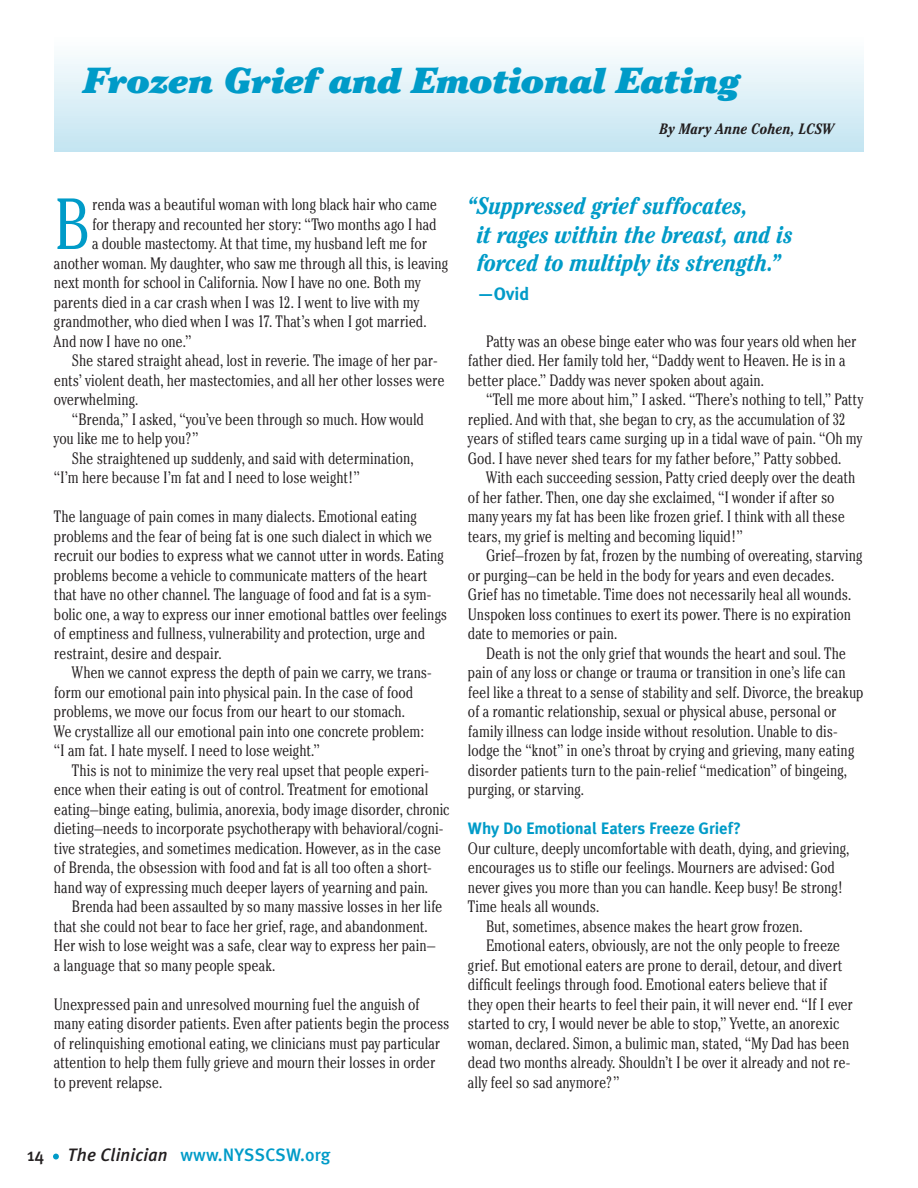
<style>
.page{position:relative;width:918px;height:1188px;background:#fff}
.page>*{position:absolute;margin:0;border:0;box-sizing:border-box;transform-origin:0 0}
.t1{font:300 condensed 72.15px "Cheltenham";color:#009bc8}
.t2{font:italic 900 36px "Cheltenham";letter-spacing:-.01em;color:#009bc8}
.t3{font:italic 700 condensed 24px/28.5px "Cheltenham";letter-spacing:-.005em;color:#009bc8}
.t4{font:500 18px "Meta Plus";letter-spacing:.01em;color:#009bc8}
.t5{font:700 18px "Meta Plus";color:#009bc8}
.t6{font:500 18px "Meta Plus";color:#231f20}
.t7{font:300 condensed 16.5px/19.5px "Cheltenham";letter-spacing:-.005em;color:#231f20}
.t8{font:700 16.5px "Meta Plus";letter-spacing:-.005em;color:#009bc8}
.t9{font:italic 700 condensed 15px "Cheltenham";letter-spacing:.01em;color:#231f20}
.s1{font-style:italic;color:#231f20}
</style>
<div class="page">
<svg style="left:53px;top:1154px;width:6px;height:6px"></svg>
<div style="left:54px;top:36px;width:810px;height:116px;background:linear-gradient(to bottom,#fff,#c3e4f1)"></div>
<h2 class="t2" style="left:81px;top:59px;width:658px">Frozen Grief and Emotional Eating</h2>
<p class="t9" style="left:660px;top:120px;width:176px">By Mary Anne Cohen, LCSW</p>
<h1 class="t1" style="left:54px;top:182px;width:38px">B</h1>
<p class="t7" style="left:92px;top:194px;width:346px">renda was a beautiful woman with long black hair who came</p>
<p class="t7" style="left:92px;top:214px;width:346px">for therapy and recounted her story: “Two months ago I had</p>
<p class="t7" style="left:92px;top:233px;width:336px">a double mastectomy. At that time, my husband left me for</p>
<p class="t7" style="left:54px;top:253px;width:396px">another woman. My daughter, who saw me through all this, is leaving</p>
<p class="t7" style="left:54px;top:272px;width:368px">next month for school in California. Now I have no one. Both my</p>
<p class="t7" style="left:54px;top:292px;width:367px">parents died in a car crash when I was 12. I went to live with my</p>
<p class="t7" style="left:54px;top:311px;width:374px">grandmother, who died when I was 17. That’s when I got married.</p>
<p class="t7" style="left:54px;top:331px;width:139px">And now I have no one.”</p>
<p class="t7" style="left:72px;top:350px;width:367px">She stared straight ahead, lost in reverie. The image of her par-</p>
<p class="t7" style="left:54px;top:370px;width:392px">ents’ violent death, her mastectomies, and all her other losses were</p>
<p class="t7" style="left:54px;top:389px;width:86px">overwhelming.</p>
<p class="t7" style="left:72px;top:409px;width:353px">“Brenda,” I asked, “you’ve been through so much. How would</p>
<p class="t7" style="left:54px;top:428px;width:146px">you like me to help you?”</p>
<p class="t7" style="left:72px;top:448px;width:343px">She straightened up suddenly, and said with determination,</p>
<p class="t7" style="left:54px;top:467px;width:307px">“I’m here because I’m fat and I need to lose weight!”</p>
<p class="t7" style="left:54px;top:506px;width:395px">The language of pain comes in many dialects. Emotional eating problems and the fear of being fat is one such dialect in which we recruit our bodies to express what we cannot utter in words. Eating problems become a vehicle to communicate matters of the heart that have no other channel. The language of food and fat is a sym&shy;bolic one, a way to express our inner emotional battles over feelings of emptiness and fullness, vulnerability and protection, urge and restraint, desire and despair.</p>
<p class="t7" style="left:54px;top:662px;width:379px;text-indent:18px">When we cannot express the depth of pain we carry, we trans&shy;form our emotional pain into physical pain. In the case of food problems, we move our focus from our heart to our stomach.<br>We crystallize all our emotional pain into one concrete problem: “I am fat. I hate myself. I need to lose weight.”</p>
<p class="t7" style="left:54px;top:760px;width:397px;text-indent:18px">This is not to minimize the very real upset that people experi&shy;ence when their eating is out of control. Treatment for emotional eating–binge eating, bulimia, anorexia, body image disorder, chronic dieting–needs to incorporate psychotherapy with behavioral/cogni&shy;tive strategies, and sometimes medication. However, as in the case of Brenda, the obsession with food and fat is all too often a short&shy;hand way of expressing much deeper layers of yearning and pain.</p>
<p class="t7" style="left:54px;top:896px;width:390px;text-indent:18px">Brenda had been assaulted by so many massive losses in her life that she could not bear to face her grief, rage, and abandonment.<br>Her wish to lose weight was a safe, clear way to express her pain– a language that so many people speak.</p>
<p class="t7" style="left:54px;top:994px;width:397px">Unexpressed pain and unresolved mourning fuel the anguish of many eating disorder patients. Even after patients begin the process of relinquishing emotional eating, we clinicians must pay particular attention to help them fully grieve and mourn their losses in order to prevent relapse.</p>
<h3 class="t3" style="left:477px;top:191px;width:318px;text-indent:-9px">“Suppressed grief suffocates,<br>it rages within the breast, and is forced to multiply its strength.”</h3>
<p class="t5" style="left:477px;top:283px;width:54px">—Ovid</p>
<p class="t7" style="left:468px;top:331px;width:390px;text-indent:18px">Patty was an obese binge eater who was four years old when her father died. Her family told her, “Daddy went to Heaven. He is in a better place.” Daddy was never spoken about again.</p>
<p class="t7" style="left:468px;top:389px;width:397px;text-indent:18px">“Tell me more about him,” I asked. “There’s nothing to tell,” Patty replied. And with that, she began to cry, as the accumulation of 32 years of stifled tears came surging up in a tidal wave of pain. “Oh my God. I have never shed tears for my father before,” Patty sobbed.</p>
<p class="t7" style="left:468px;top:467px;width:389px;text-indent:18px">With each succeeding session, Patty cried deeply over the death of her father. Then, one day she exclaimed, “I wonder if after so many years my fat has been like frozen grief. I think with all these tears, my grief is melting and becoming liquid!”</p>
<p class="t7" style="left:468px;top:545px;width:396px;text-indent:18px">Grief–frozen by fat, frozen by the numbing of overeating, starving or purging–can be held in the body for years and even decades.<br>Grief has no timetable. Time does not necessarily heal all wounds.<br>Unspoken loss continues to exert its power. There is no expiration date to memories or pain.</p>
<p class="t7" style="left:468px;top:643px;width:397px;text-indent:18px">Death is not the only grief that wounds the heart and soul. The pain of any loss or change or trauma or transition in one’s life can feel like a threat to a sense of stability and self. Divorce, the breakup of a romantic relationship, sexual or physical abuse, personal or family illness can lodge inside without resolution. Unable to dis&shy;lodge the “knot” in one’s throat by crying and grieving, many eating disorder patients turn to the pain-relief “medication” of bingeing, purging, or starving.</p>
<p class="t8" style="left:468px;top:819px;width:275px">Why Do Emotional Eaters Freeze Grief?</p>
<p class="t7" style="left:468px;top:838px;width:383px">Our culture, deeply uncomfortable with death, dying, and grieving,</p>
<p class="t7" style="left:468px;top:857px;width:368px">encourages us to stifle our feelings. Mourners are advised: God</p>
<p class="t7" style="left:468px;top:877px;width:376px">never gives you more than you can handle. Keep busy! Be strong!</p>
<p class="t7" style="left:468px;top:896px;width:133px">Time heals all wounds.</p>
<p class="t7" style="left:486px;top:916px;width:318px">But, sometimes, absence makes the heart grow frozen.</p>
<p class="t7" style="left:486px;top:935px;width:356px">Emotional eaters, obviously, are not the only people to freeze</p>
<p class="t7" style="left:468px;top:955px;width:376px">grief. But emotional eaters are prone to derail, detour, and divert</p>
<p class="t7" style="left:468px;top:974px;width:361px">difficult feelings through food. Emotional eaters believe that if</p>
<p class="t7" style="left:468px;top:994px;width:386px">they open their hearts to feel their pain, it will never end. “If I ever</p>
<p class="t7" style="left:468px;top:1013px;width:373px">started to cry, I would never be able to stop,” Yvette, an anorexic</p>
<p class="t7" style="left:468px;top:1033px;width:383px">woman, declared. Simon, a bulimic man, stated, “My Dad has been</p>
<p class="t7" style="left:468px;top:1052px;width:384px">dead two months already. Shouldn’t I be over it already and not re-</p>
<p class="t7" style="left:468px;top:1072px;width:153px">ally feel so sad anymore?”</p>
<p class="t6" style="left:27px;top:1144px;width:19px">14</p>
<p class="t4" style="left:68px;top:1144px;width:265px"><span class="s1">The Clinician</span> www.NYSSCSW.org</p>
</div>
